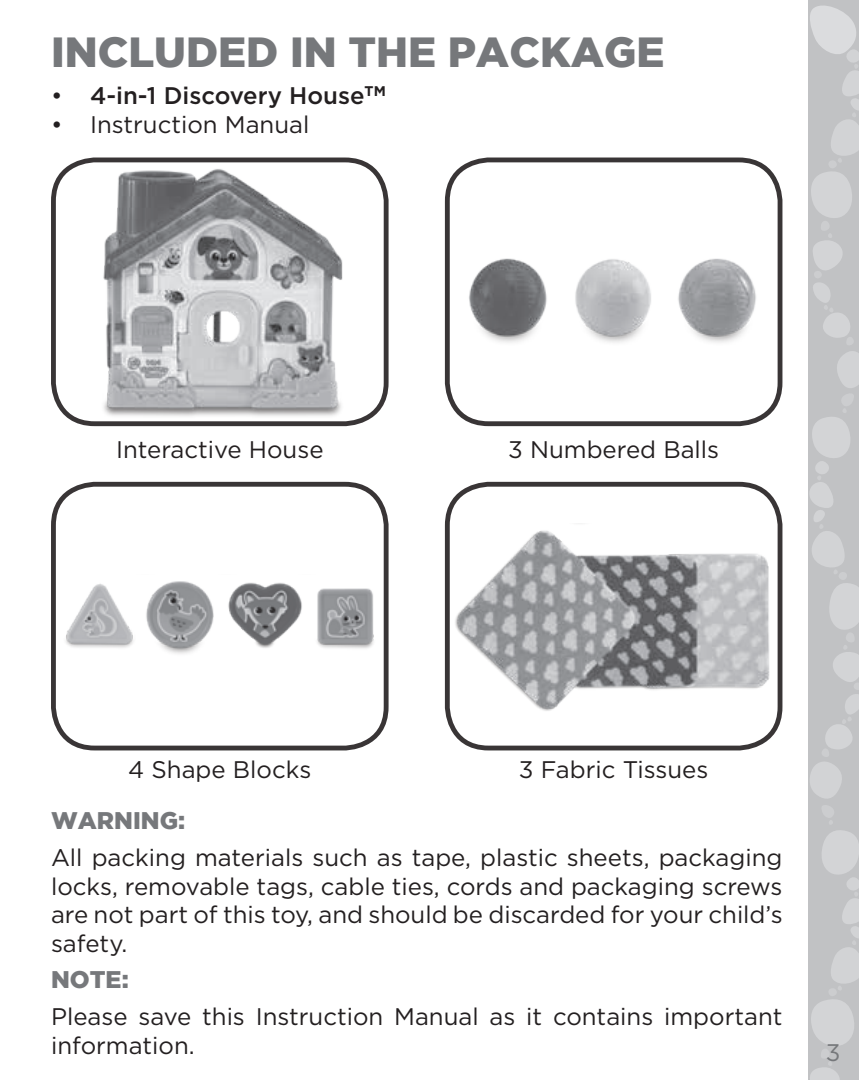
<style>
.page{position:relative;width:859px;height:1080px;background:#fff}
.page>*{position:absolute;margin:0;border:0;box-sizing:border-box;transform-origin:0 0}
.t1{font:900 42px "Gotham";color:#76787b}
.t2{font:24px/28.8px "Gotham";color:#231f20;text-align:justify}
.t3{font:500 24px "Gotham HTF";color:#231f20}
.t4{font:900 24px "Gotham";color:#76787b}
.t5{font:24px "Gotham";color:#76787b}
.s1{font-family:"Gotham";font-weight:400}
</style>
<div class="page">
<svg style="left:808px;top:0;width:51px;height:1080px;background:#c7c8ca"></svg>
<div style="left:51px;top:158px;width:338px;height:268px;border:5px solid #231f20;border-radius:41px"></div>
<div style="left:445px;top:158px;width:337px;height:268px;border:5px solid #231f20;border-radius:41px"></div>
<div style="left:51px;top:482px;width:338px;height:268px;border:5px solid #231f20;border-radius:41px"></div>
<div style="left:445px;top:482px;width:337px;height:268px;border:5px solid #231f20;border-radius:41px"></div>
<img style="left:77px;top:157px;width:287px;height:270px">
<img style="left:444px;top:247px;width:384px;height:103px">
<img style="left:447px;top:524px;width:336px;height:218px">
<img style="left:55px;top:574px;width:319px;height:87px">
<h1 class="t1" style="left:51px;top:28px;width:615px">INCLUDED IN THE PACKAGE</h1>
<p class="t3" style="left:51px;top:82px;width:336px"><span class="s1">•</span> 4-in-1 Discovery House<sup>TM</sup></p>
<p class="t2" style="left:51px;top:110px;width:260px">• Instruction Manual</p>
<p class="t2" style="left:116px;top:434px;width:209px">Interactive House</p>
<p class="t2" style="left:508px;top:434px;width:212px">3 Numbered Balls</p>
<p class="t2" style="left:128px;top:754px;width:185px">4 Shape Blocks</p>
<p class="t2" style="left:519px;top:754px;width:191px">3 Fabric Tissues</p>
<p class="t4" style="left:51px;top:806px;width:136px">WARNING:</p>
<p class="t2" style="left:51px;top:843px;width:733px">All packing materials such as tape, plastic sheets, packaging locks, removable tags, cable ties, cords and packaging screws are not part of this toy, and should be discarded for your child’s safety.</p>
<p class="t4" style="left:51px;top:965px;width:79px">NOTE:</p>
<p class="t2" style="left:51px;top:1002px;width:733px">Please save this Instruction Manual as it contains important information.</p>
<p class="t5" style="left:826px;top:1039px;width:16px">3</p>
</div>
